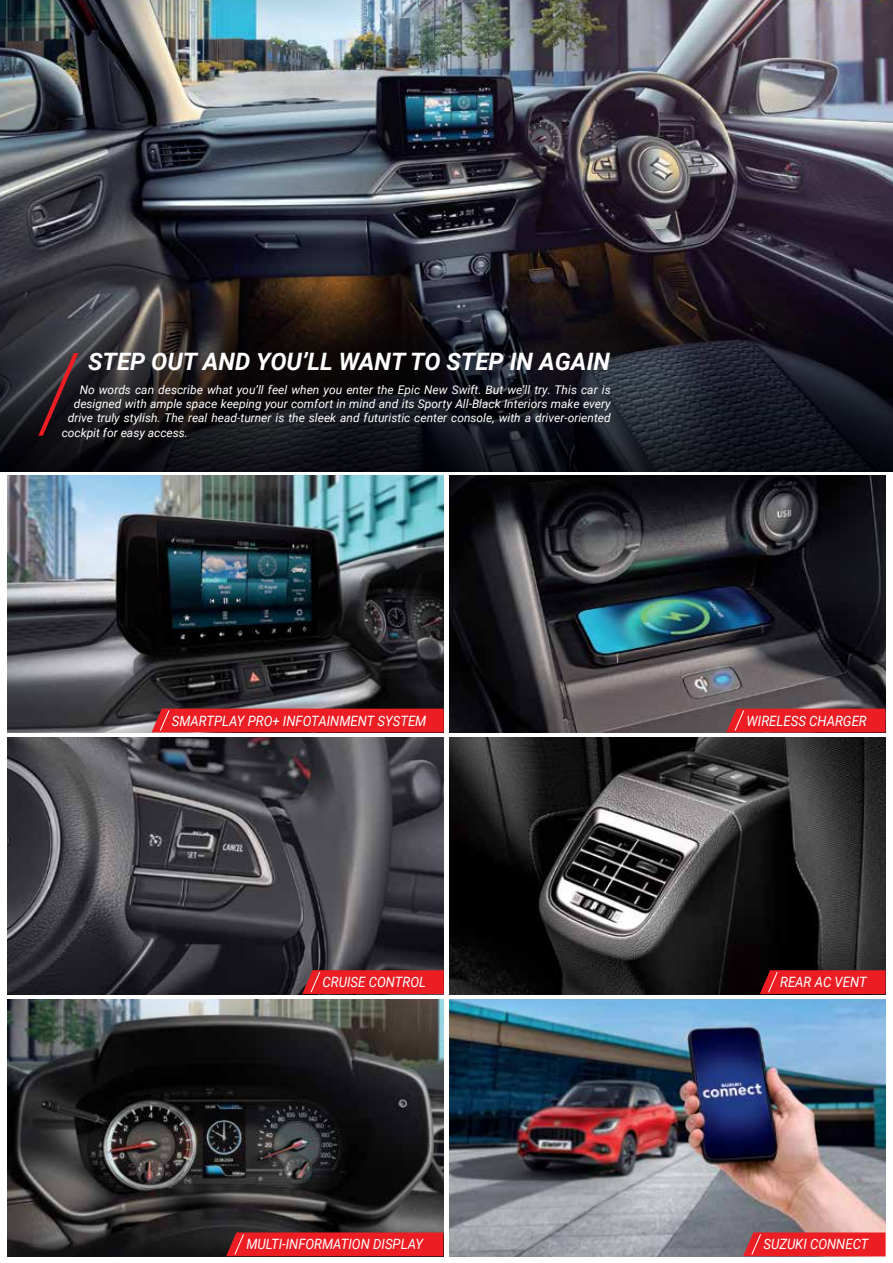
<style>
.page{position:relative;width:893px;height:1263px;background:#fff}
.page>*{position:absolute;margin:0;border:0;box-sizing:border-box;transform-origin:0 0}
.t1{font:italic 700 24px "Roboto";color:#fff}
.t2{font:italic 14.25px "Roboto";color:#fff;scale:.92 1}
.t3{font:italic 12px "Roboto";color:#fff}
</style>
<div class="page">
<img style="left:0;top:0;width:893px;height:287px">
<svg style="left:0;top:287px;width:893px;height:184px;background:#1b1a1f"></svg>
<img style="left:450px;top:999px;width:435px;height:257px">
<img style="left:449px;top:737px;width:436px;height:257px">
<img style="left:7px;top:737px;width:437px;height:257px">
<img style="left:449px;top:476px;width:436px;height:256px">
<img style="left:7px;top:476px;width:437px;height:256px">
<img style="left:7px;top:999px;width:436px;height:257px">
<svg style="left:38px;top:353px;width:40px;height:83px;background:#3b242a"></svg>
<div style="left:152px;top:708px;width:292px;height:24px;background:#ed1d24"></div>
<svg style="left:760px;top:970px;width:125px;height:24px;background:#e11d24"></svg>
<svg style="left:302px;top:970px;width:142px;height:24px;background:#e42027"></svg>
<svg style="left:726px;top:708px;width:159px;height:24px;background:#e42128"></svg>
<svg style="left:226px;top:1232px;width:217px;height:24px;background:#e41e25"></svg>
<svg style="left:743px;top:1232px;width:142px;height:24px;background:#e7232a"></svg>
<h1 class="t1" style="left:88px;top:345px;width:524px">STEP OUT AND YOU’LL WANT TO STEP IN AGAIN</h1>
<p class="t3" style="left:80px;top:381px;width:532px">No words can describe what you’ll feel when you enter the Epic New Swift. But we’ll try. This car is</p>
<p class="t3" style="left:74px;top:395px;width:538px">designed with ample space keeping your comfort in mind and its Sporty All-Black Interiors make every</p>
<p class="t3" style="left:68px;top:410px;width:544px">drive truly stylish. The real head-turner is the sleek and futuristic center console, with a driver-oriented</p>
<p class="t3" style="left:62px;top:424px;width:128px">cockpit for easy access.</p>
<p class="t2" style="left:172px;top:710px;width:278px">SMARTPLAY PRO+ INFOTAINMENT SYSTEM</p>
<p class="t2" style="left:747px;top:710px;width:132px">WIRELESS CHARGER</p>
<p class="t2" style="left:323px;top:972px;width:114px">CRUISE CONTROL</p>
<p class="t2" style="left:780px;top:972px;width:96px">REAR AC VENT</p>
<p class="t2" style="left:246px;top:1234px;width:194px">MULTI-INFORMATION DISPLAY</p>
<p class="t2" style="left:763px;top:1234px;width:116px">SUZUKI CONNECT</p>
</div>
